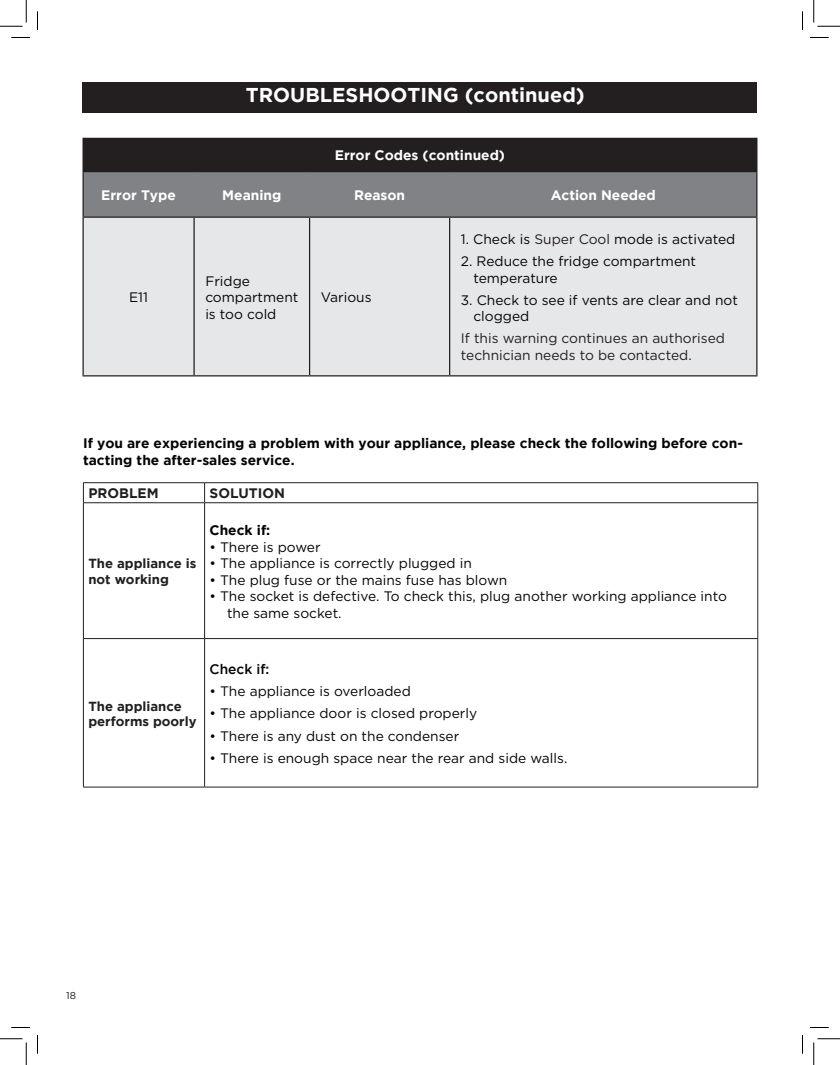
<style>
.page{position:relative;width:840px;height:1065px;background:#fff}
.page>*{position:absolute;margin:0;border:0;box-sizing:border-box;transform-origin:0 0}
.t1{font:700 20px "Gotham";color:#fff}
.t2{font:13.75px/16.5px "Gotham";color:#040503}
.t3{font:700 13.75px/16.5px "Gotham";color:#040503}
.t4{font:13.75px/16.5px "Gotham";color:#231f20}
.t5{font:700 13.75px "Gotham";color:#fff}
.t6{font:700 13.75px "Gotham";color:#231f20}
.t7{font:500 13.75px "Gotham";color:#040503}
.t8{font:700 13.12px/15.8px "Gotham";color:#231f20}
.t9{font:10px "Gotham";color:#231f20}
.s1{color:#231f20}
</style>
<div class="page">
<div style="left:83px;top:138px;width:674px;height:34px;background:#231f20"></div>
<div style="left:84px;top:172px;width:672px;height:45px;background:#808285"></div>
<div style="left:84px;top:218px;width:672px;height:157px;background:#e6e7e9"></div>
<hr style="left:82px;top:218px;width:2px;height:157px;background:#231f20">
<hr style="left:193px;top:218px;width:2px;height:157px;background:#231f20">
<hr style="left:309px;top:218px;width:1px;height:157px;background:#231f20">
<hr style="left:449px;top:218px;width:1px;height:157px;background:#231f20">
<hr style="left:756px;top:218px;width:2px;height:157px;background:#231f20">
<hr style="left:82px;top:375px;width:112px;height:1px;background:#231f20">
<hr style="left:194px;top:375px;width:116px;height:1px;background:#231f20">
<hr style="left:310px;top:375px;width:140px;height:1px;background:#231f20">
<hr style="left:450px;top:375px;width:308px;height:1px;background:#231f20">
<hr style="left:82px;top:138px;width:112px;height:1px;background:#231f20">
<hr style="left:82px;top:139px;width:2px;height:32px;background:#231f20">
<hr style="left:450px;top:138px;width:308px;height:1px;background:#231f20">
<hr style="left:756px;top:139px;width:2px;height:32px;background:#231f20">
<hr style="left:82px;top:171px;width:112px;height:1px;background:#231f20">
<hr style="left:82px;top:172px;width:2px;height:45px;background:#231f20">
<hr style="left:450px;top:171px;width:308px;height:1px;background:#231f20">
<hr style="left:756px;top:172px;width:2px;height:45px;background:#231f20">
<hr style="left:82px;top:217px;width:112px;height:1px;background:#231f20">
<hr style="left:194px;top:217px;width:116px;height:1px;background:#231f20">
<hr style="left:310px;top:217px;width:140px;height:1px;background:#231f20">
<hr style="left:450px;top:217px;width:308px;height:1px;background:#231f20">
<div style="left:82px;top:82px;width:676px;height:31px;background:#231f20"></div>
<hr style="left:83px;top:482px;width:122px;height:1px;background:#231f20">
<svg style="left:83px;top:483px;width:1px;height:19px"></svg>
<hr style="left:205px;top:482px;width:553px;height:1px;background:#231f20">
<svg style="left:204px;top:483px;width:1px;height:19px"></svg>
<svg style="left:757px;top:483px;width:1px;height:19px"></svg>
<hr style="left:83px;top:502px;width:122px;height:1px;background:#231f20">
<hr style="left:83px;top:503px;width:1px;height:135px;background:#231f20">
<hr style="left:205px;top:502px;width:553px;height:1px;background:#231f20">
<hr style="left:204px;top:503px;width:1px;height:135px;background:#231f20">
<hr style="left:757px;top:503px;width:1px;height:135px;background:#231f20">
<hr style="left:83px;top:638px;width:122px;height:1px;background:#231f20">
<hr style="left:83px;top:639px;width:1px;height:148px;background:#231f20">
<hr style="left:205px;top:638px;width:553px;height:1px;background:#231f20">
<hr style="left:204px;top:639px;width:1px;height:148px;background:#231f20">
<hr style="left:757px;top:639px;width:1px;height:148px;background:#231f20">
<hr style="left:83px;top:787px;width:122px;height:1px;background:#231f20">
<hr style="left:205px;top:787px;width:553px;height:1px;background:#231f20">
<svg style="left:11px;top:37px;width:19px;height:1px"></svg>
<svg style="left:810px;top:37px;width:19px;height:1px"></svg>
<svg style="left:11px;top:1027px;width:19px;height:1px"></svg>
<svg style="left:810px;top:1027px;width:19px;height:1px"></svg>
<svg style="left:37px;top:11px;width:1px;height:19px"></svg>
<svg style="left:37px;top:1035px;width:1px;height:19px"></svg>
<svg style="left:802px;top:11px;width:1px;height:19px"></svg>
<svg style="left:802px;top:1035px;width:1px;height:19px"></svg>
<svg style="left:0;top:0;width:27px;height:27px"></svg>
<svg style="left:0;top:1039px;width:27px;height:26px"></svg>
<svg style="left:814px;top:0;width:26px;height:27px"></svg>
<svg style="left:814px;top:1039px;width:26px;height:26px"></svg>
<h1 class="t1" style="left:246px;top:84px;width:340px">TROUBLESHOOTING (continued)</h1>
<p class="t5" style="left:335px;top:148px;width:172px">Error Codes (continued)</p>
<p class="t5" style="left:101px;top:187px;width:76px">Error Type</p>
<p class="t5" style="left:222px;top:187px;width:61px">Meaning</p>
<p class="t5" style="left:354px;top:187px;width:53px">Reason</p>
<p class="t5" style="left:551px;top:187px;width:107px">Action Needed</p>
<p class="t2" style="left:129px;top:289px;width:21px">E11</p>
<p class="t2" style="left:205px;top:272px;width:95px">Fridge compartment is too cold</p>
<p class="t2" style="left:321px;top:289px;width:52px">Various</p>
<p class="t2" style="left:461px;top:231px;width:276px">1. Check is <span class="s1">Super Cool</span> mode is activated</p>
<p class="t2" style="left:473px;top:253px;width:224px;text-indent:-12px">2. Reduce the fridge compartment temperature</p>
<p class="t2" style="left:473px;top:291px;width:266px;text-indent:-12px">3. Check to see if vents are clear and not clogged</p>
<p class="t4" style="left:461px;top:330px;width:266px">If this warning continues an authorised technician needs to be contacted.</p>
<p class="t3" style="left:83px;top:435px;width:661px">If you are experiencing a problem with your appliance, please check the following before con&shy;tacting the after-sales service.</p>
<p class="t6" style="left:88px;top:485px;width:72px">PROBLEM</p>
<p class="t6" style="left:210px;top:485px;width:77px">SOLUTION</p>
<p class="t8" style="left:88px;top:556px;width:110px">The appliance is not working</p>
<p class="t3" style="left:210px;top:522px;width:62px">Check if:</p>
<p class="t2" style="left:210px;top:538px;width:112px">• There is power</p>
<p class="t2" style="left:210px;top:555px;width:264px">• The appliance is correctly plugged in</p>
<p class="t2" style="left:210px;top:571px;width:299px">• The plug fuse or the mains fuse has blown</p>
<p class="t2" style="left:227px;top:588px;width:501px;text-indent:-18px">• The socket is defective. To check this, plug another working appliance into the same socket.</p>
<p class="t8" style="left:88px;top:698px;width:110px">The appliance performs poorly</p>
<p class="t7" style="left:210px;top:662px;width:61px">Check if:</p>
<p class="t2" style="left:210px;top:683px;width:203px">• The appliance is overloaded</p>
<p class="t2" style="left:210px;top:705px;width:269px">• The appliance door is closed properly</p>
<p class="t2" style="left:210px;top:727px;width:251px">• There is any dust on the condenser</p>
<p class="t2" style="left:210px;top:749px;width:359px">• There is enough space near the rear and side walls.</p>
<p class="t9" style="left:66px;top:989px;width:11px">18</p>
</div>
